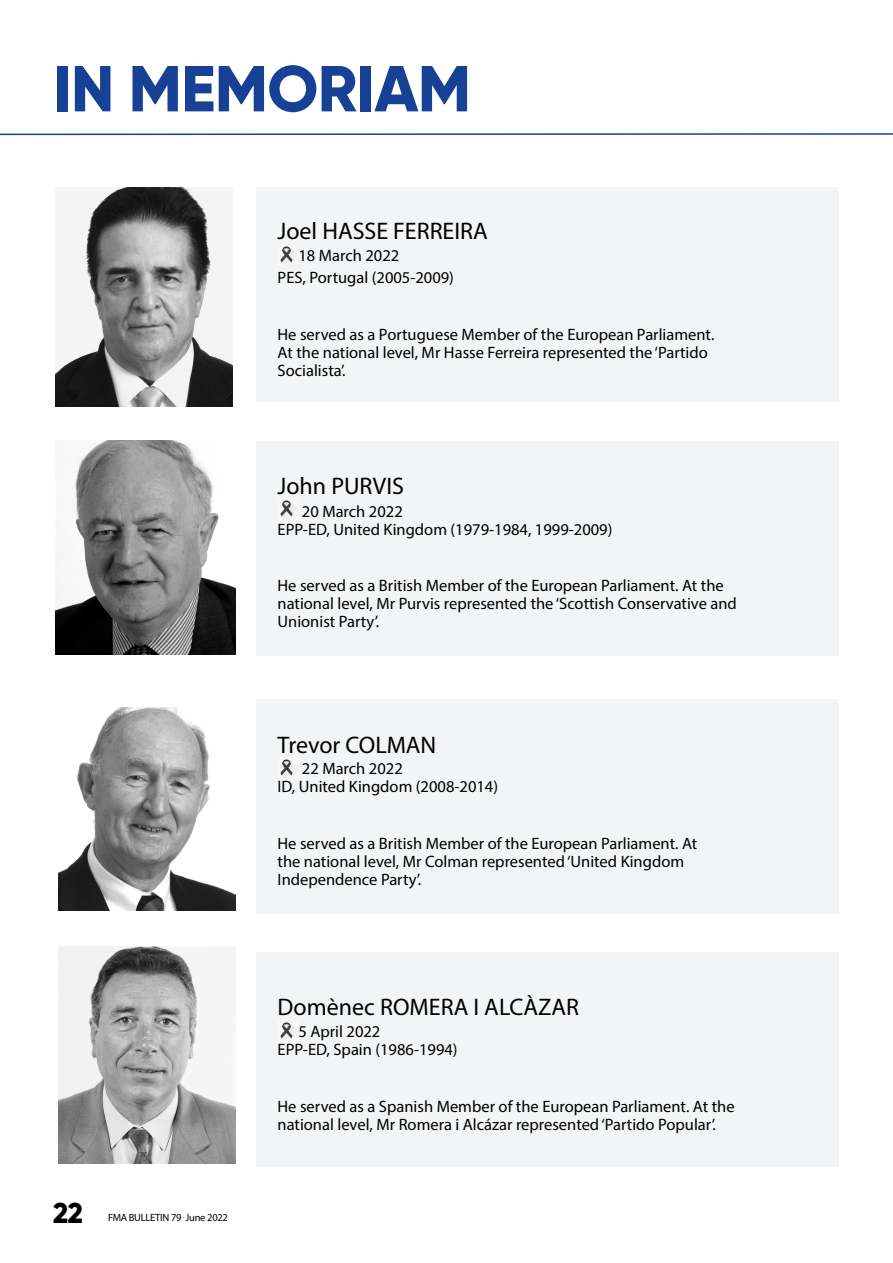
<style>
.page{position:relative;width:893px;height:1263px;background:#fff}
.page>*{position:absolute;margin:0;border:0;box-sizing:border-box;transform-origin:0 0}
.t1{font:800 64.8px "Gilroy";letter-spacing:-.01em;color:#164194}
.t2{font:800 28.65px "Gilroy";color:#000}
.t3{font:24px "Myriad Pro";color:#000}
.t4{font:16.5px/18px "Myriad Pro";color:#000}
.t5{font:10.5px "Myriad Pro";letter-spacing:-.025em;color:#000}
</style>
<div class="page">
<div style="left:256px;top:187px;width:583px;height:215px;background:#f3f4f5"></div>
<img style="left:280px;top:246px;width:14px;height:17px">
<div style="left:256px;top:441px;width:583px;height:214px;background:#f3f4f5"></div>
<img style="left:280px;top:500px;width:14px;height:17px">
<div style="left:256px;top:699px;width:583px;height:214px;background:#f3f4f5"></div>
<img style="left:280px;top:759px;width:14px;height:17px">
<div style="left:256px;top:952px;width:583px;height:215px;background:#f3f4f5"></div>
<img style="left:280px;top:1022px;width:14px;height:17px">
<img style="left:58px;top:947px;width:177px;height:217px">
<img style="left:58px;top:707px;width:177px;height:203px">
<img style="left:55px;top:441px;width:180px;height:214px">
<img style="left:55px;top:187px;width:177px;height:220px">
<svg style="left:0;top:133px;width:893px;height:3px"></svg>
<h1 class="t1" style="left:53px;top:48px;width:419px">IN MEMORIAM</h1>
<h3 class="t3" style="left:278px;top:216px;width:212px">Joel HASSE FERREIRA</h3>
<p class="t4" style="left:278px;top:245px;width:178px;line-height:21.6px;text-indent:21px">18 March 2022<br>PES, Portugal (2005-2009)</p>
<p class="t4" style="left:278px;top:325px;width:438px">He served as a Portuguese Member of the European Parliament.<br>At the national level, Mr Hasse Ferreira represented the ‘Partido<br>Socialista’.</p>
<h3 class="t3" style="left:278px;top:471px;width:128px">John PURVIS</h3>
<p class="t4" style="left:278px;top:502px;width:336px;text-indent:24px">20 March 2022<br>EPP-ED, United Kingdom (1979-1984, 1999-2009)</p>
<p class="t4" style="left:278px;top:577px;width:461px">He served as a British Member of the European Parliament. At the national level, Mr Purvis represented the ‘Scottish Conservative and<br>Unionist Party’.</p>
<h3 class="t3" style="left:278px;top:730px;width:160px">Trevor COLMAN</h3>
<p class="t4" style="left:278px;top:759px;width:222px;text-indent:24px">22 March 2022<br>ID, United Kingdom (2008-2014)</p>
<p class="t4" style="left:278px;top:834px;width:421px">He served as a British Member of the European Parliament. At the national level, Mr Colman represented ‘United Kingdom<br>Independence Party’.</p>
<h3 class="t3" style="left:278px;top:992px;width:303px">Domènec ROMERA I ALCÀZAR</h3>
<p class="t4" style="left:278px;top:1022px;width:182px;text-indent:21px">5 April 2022<br>EPP-ED, Spain (1986-1994)</p>
<h2 class="t2" style="left:53px;top:1195px;width:31px">22</h2>
<p class="t5" style="left:108px;top:1211px;width:121px">FMA BULLETIN 79 <sup>.</sup> June 2022</p>
<p class="t4" style="left:278px;top:1097px;width:459px">He served as a Spanish Member of the European Parliament. At the national level, Mr Romera i Alcázar represented ‘Partido Popular’.</p>
</div>
